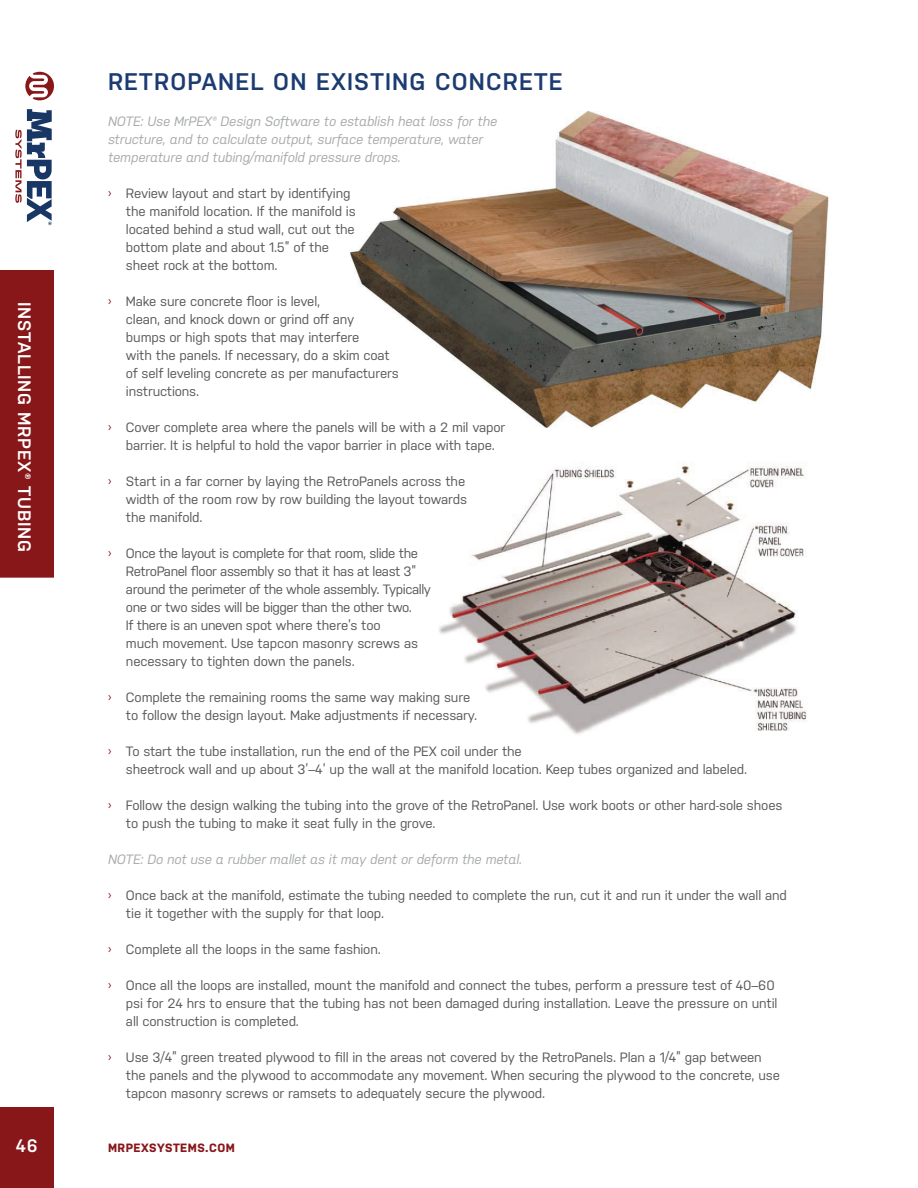
<style>
.page{position:relative;width:918px;height:1188px;background:#fff}
.page>*{position:absolute;margin:0;border:0;box-sizing:border-box;transform-origin:0 0}
.t1{font:600 24px "Nudista";letter-spacing:.05em;color:#1b3b71}
.t2{font:600 18px "Nudista";letter-spacing:.04em;color:#fff}
.t3{font:13.5px/18px "Nudista";letter-spacing:-.01em;color:#58595b}
.t4{font:13.5px/18px "Nudista";letter-spacing:-.03em;color:#58595b}
.t5{font:italic 13.5px/18px "Nudista";letter-spacing:-.01em;color:#a8aaac}
.t6{font:700 12px "Nudista";letter-spacing:.04em;color:#88171a}
.s1{font-family:"Myriad Pro";color:#88171a}
</style>
<div class="page">
<div style="left:0;top:1107px;width:54px;height:81px;background:#88171a"></div>
<div style="left:0;top:270px;width:54px;height:308px;background:#88171a"></div>
<svg style="left:25px;top:72px;width:29px;height:28px"></svg>
<svg style="left:15px;top:109px;width:37px;height:116px"></svg>
<img style="left:350px;top:111px;width:478px;height:317px">
<img style="left:350px;top:116px;width:147px;height:13px">
<img style="left:350px;top:134px;width:134px;height:13px">
<img style="left:350px;top:151px;width:50px;height:14px">
<svg style="left:350px;top:188px;width:6px;height:28px"></svg>
<svg style="left:350px;top:224px;width:5px;height:12px"></svg>
<svg style="left:350px;top:314px;width:9px;height:31px"></svg>
<img style="left:350px;top:350px;width:40px;height:13px">
<img style="left:350px;top:368px;width:49px;height:13px">
<img style="left:350px;top:422px;width:155px;height:6px">
<img style="left:438px;top:466px;width:369px;height:269px">
<h2 class="t2" style="left:32px;top:302px;width:251px;rotate:90deg">INSTALLING MRPEX® TUBING</h2>
<h1 class="t1" style="left:108px;top:71px;width:456px">RETROPANEL ON EXISTING CONCRETE</h1>
<p class="t5" style="left:108px;top:113px;width:391px">NOTE: Use MrPEX® Design Software to establish heat loss for the structure, and to calculate output, surface temperature, water temperature and tubing/manifold pressure drops.</p>
<p class="t3" style="left:126px;top:185px;width:231px;text-indent:-18px"><span class="s1">›</span> Review layout and start by identifying the manifold location. If the manifold is located behind a stud wall, cut out the bottom plate and about 1.5” of the sheet rock at the bottom.</p>
<p class="t3" style="left:126px;top:293px;width:274px;text-indent:-18px"><span class="s1">›</span> Make sure concrete floor is level,<br>clean, and knock down or grind off any<br>bumps or high spots that may interfere<br>with the panels. If necessary, do a skim coat of self leveling concrete as per manufacturers instructions.</p>
<p class="t3" style="left:108px;top:419px;width:399px;text-align:center"><span class="s1">›</span> Cover complete area where the panels will be with a 2 mil vapor barrier. It is helpful to hold the vapor barrier in place with tape.</p>
<p class="t3" style="left:126px;top:473px;width:343px;text-indent:-18px"><span class="s1">›</span> Start in a far corner by laying the RetroPanels across the width of the room row by row building the layout towards the manifold.</p>
<p class="t4" style="left:126px;top:545px;width:307px;text-indent:-18px"><span class="s1">›</span> Once the layout is complete for that room, slide the RetroPanel floor assembly so that it has at least 3” around the perimeter of the whole assembly. Typically one or two sides will be bigger than the other two.<br>If there is an uneven spot where there’s too<br>much movement. Use tapcon masonry screws as necessary to tighten down the panels.</p>
<p class="t3" style="left:126px;top:689px;width:353px;text-indent:-18px"><span class="s1">›</span> Complete the remaining rooms the same way making sure to follow the design layout. Make adjustments if necessary.</p>
<p class="t3" style="left:126px;top:743px;width:623px;text-indent:-18px"><span class="s1">›</span> To start the tube installation, run the end of the PEX coil under the<br>sheetrock wall and up about 3’–4’ up the wall at the manifold location. Keep tubes organized and labeled.</p>
<p class="t3" style="left:126px;top:797px;width:658px;text-indent:-18px"><span class="s1">›</span> Follow the design walking the tubing into the grove of the RetroPanel. Use work boots or other hard-sole shoes to push the tubing to make it seat fully in the grove.</p>
<p class="t5" style="left:108px;top:851px;width:416px">NOTE: Do not use a rubber mallet as it may dent or deform the metal.</p>
<p class="t3" style="left:126px;top:887px;width:662px;text-indent:-18px"><span class="s1">›</span> Once back at the manifold, estimate the tubing needed to complete the run, cut it and run it under the wall and tie it together with the supply for that loop.</p>
<p class="t3" style="left:108px;top:941px;width:274px"><span class="s1">›</span> Complete all the loops in the same fashion.</p>
<p class="t3" style="left:126px;top:977px;width:653px;text-indent:-18px"><span class="s1">›</span> Once all the loops are installed, mount the manifold and connect the tubes, perform a pressure test of 40–60 psi for 24 hrs to ensure that the tubing has not been damaged during installation. Leave the pressure on until all construction is completed.</p>
<p class="t3" style="left:126px;top:1049px;width:656px;text-indent:-18px"><span class="s1">›</span> Use 3/4” green treated plywood to fill in the areas not covered by the RetroPanels. Plan a 1/4” gap between the panels and the plywood to accommodate any movement. When securing the plywood to the concrete, use tapcon masonry screws or ramsets to adequately secure the plywood.</p>
<h2 class="t2" style="left:16px;top:1138px;width:24px">46</h2>
<p class="t6" style="left:108px;top:1143px;width:128px">MRPEXSYSTEMS.COM</p>
</div>
